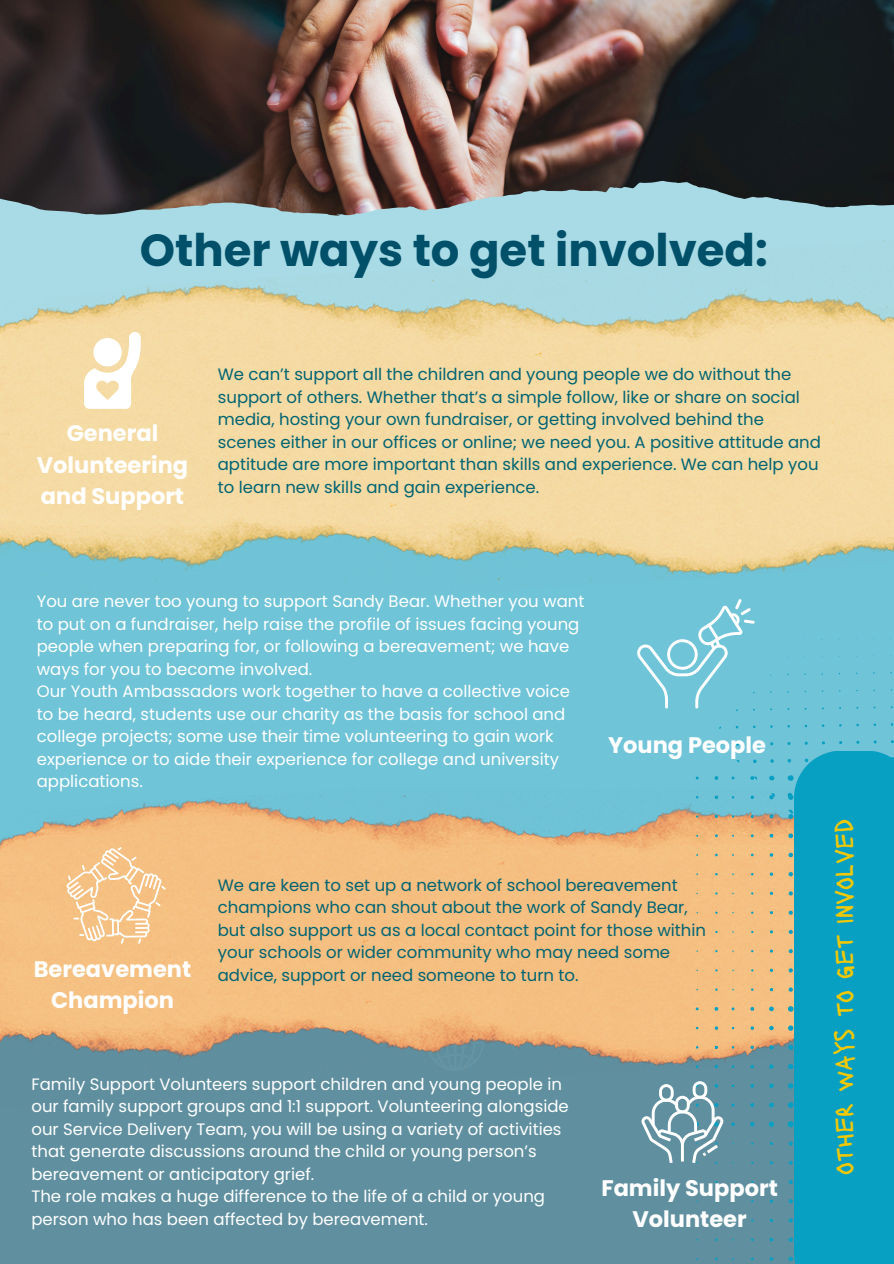
<style>
.page{position:relative;width:894px;height:1264px;background:#fff}
.page>*{position:absolute;margin:0;border:0;box-sizing:border-box;transform-origin:0 0}
.t1{font:700 44.85px "Poppins";color:#00506a}
.t2{font:27.3px "Lacquer";color:#f0c808}
.t3{font:700 22.5px/31.5px "Poppins";color:#fff;text-align:center}
.t4{font:16.5px/22.5px "Poppins";color:#fff}
.t5{font:16.5px/22.5px "Poppins";color:#016473}
</style>
<div class="page">
<svg style="left:0;top:0;width:164px;height:162px;background:#262022"></svg>
<div style="left:0;top:1004px;width:893px;height:259px;background:#6090a0"></div>
<div style="left:0;top:532px;width:893px;height:354px;background:#70c4d8"></div>
<img style="left:0;top:795px;width:695px;height:275px">
<svg style="left:0;top:162px;width:893px;height:73px;background:#7f969b"></svg>
<img style="left:0;top:235px;width:893px;height:364px">
<img style="left:164px;top:0;width:729px;height:183px">
<svg style="left:84px;top:331px;width:57px;height:78px"></svg>
<svg style="left:787px;top:759px;width:4px;height:4px"></svg>
<svg style="left:753px;top:759px;width:4px;height:4px"></svg>
<svg style="left:770px;top:759px;width:4px;height:4px"></svg>
<svg style="left:753px;top:742px;width:3px;height:4px"></svg>
<svg style="left:787px;top:742px;width:4px;height:3px"></svg>
<svg style="left:804px;top:741px;width:4px;height:4px"></svg>
<svg style="left:873px;top:740px;width:4px;height:4px"></svg>
<svg style="left:695px;top:775px;width:98px;height:222px;fill:#f5bf82"></svg>
<svg style="left:695px;top:997px;width:98px;height:265px"></svg>
<div style="left:793px;top:751px;width:100px;height:512px;background:#07a0c3"></div>
<svg style="left:637px;top:599px;width:117px;height:112px"></svg>
<svg style="left:66px;top:847px;width:99px;height:96px;background:#f6ca97"></svg>
<svg style="left:641px;top:1081px;width:82px;height:82px"></svg>
<p class="t1" style="left:140px;top:219px;width:629px">Other ways to get involved:</p>
<h3 class="t3" style="left:37px;top:418px;width:153px">General<br>Volunteering and Support</h3>
<p class="t5" style="left:218px;top:363px;width:604px">We can’t support all the children and young people we do without the support of others. Whether that’s a simple follow, like or share on social media, hosting your own fundraiser, or getting involved behind the scenes either in our offices or online; we need you. A positive attitude and aptitude are more important than skills and experience. We can help you to learn new skills and gain experience.</p>
<p class="t4" style="left:37px;top:590px;width:549px">You are never too young to support Sandy Bear. Whether you want to put on a fundraiser, help raise the profile of issues facing young people when preparing for, or following a bereavement; we have ways for you to become involved.</p>
<p class="t4" style="left:37px;top:680px;width:534px">Our Youth Ambassadors work together to have a collective voice to be heard, students use our charity as the basis for school and college projects; some use their time volunteering to gain work experience or to aide their experience for college and university applications.</p>
<h2 class="t3" style="left:608px;top:729px;width:159px">Young People</h2>
<p class="t3" style="left:34px;top:952px;width:159px">Bereavement<br>Champion</p>
<h1 class="t5" style="left:218px;top:873px;width:489px">We are keen to set up a network of school bereavement champions who can shout about the work of Sandy Bear, but also support us as a local contact point for those within your schools or wider community who may need some advice, support or need someone to turn to.</h1>
<p class="t4" style="left:31px;top:1072px;width:538px">Family Support Volunteers support children and young people in our family support groups and 1:1 support. Volunteering alongside our Service Delivery Team, you will be using a variety of activities that generate discussions around the child or young person’s bereavement or anticipatory grief.</p>
<p class="t4" style="left:31px;top:1185px;width:515px">The role makes a huge difference to the life of a child or young person who has been affected by bereavement.</p>
<p class="t3" style="left:601px;top:1171px;width:178px">Family Support<br>Volunteer</p>
<h3 class="t2" style="left:825px;top:1174px;width:357px;rotate:-90deg">other ways to get involved</h3>
</div>
